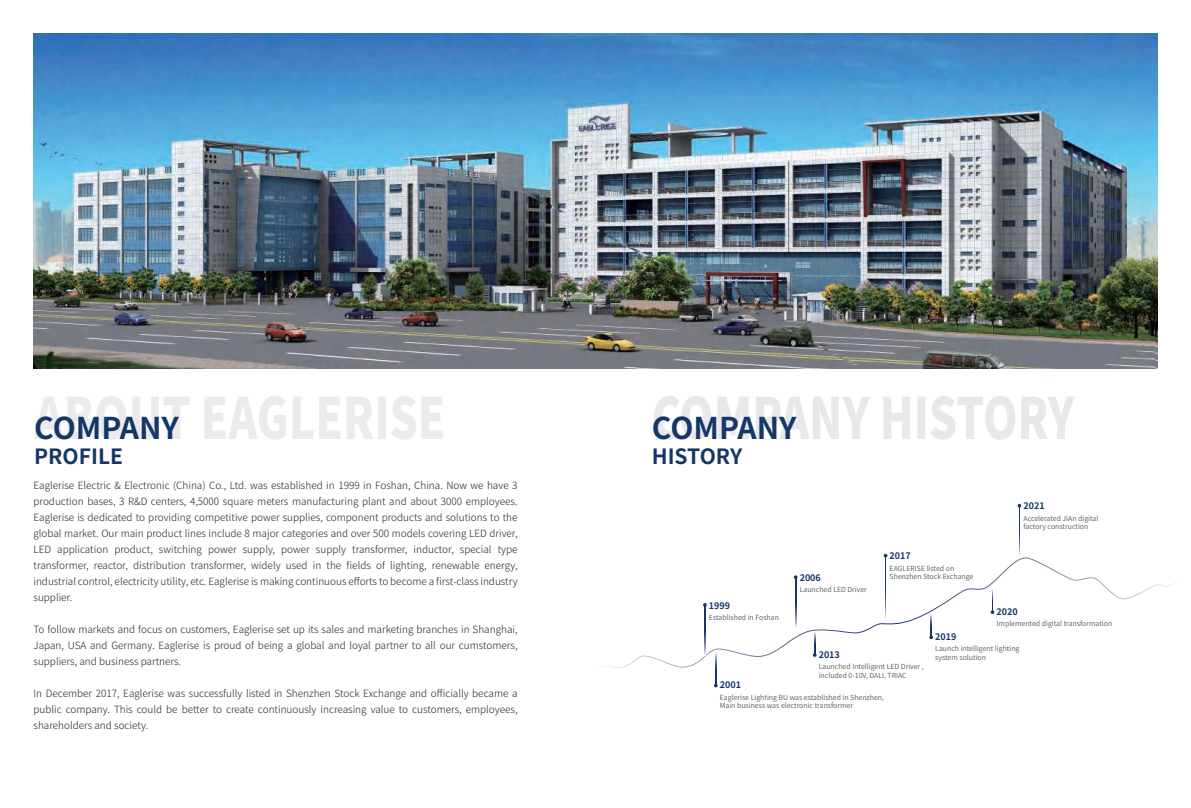
<style>
.page{position:relative;width:1191px;height:808px;background:#fff}
.page>*{position:absolute;margin:0;border:0;box-sizing:border-box;transform-origin:0 0}
.t1{font:800 56.9px "Source Han Sans CN";color:#e8e8e9;scale:.77 1}
.t2{font:700 30px "Source Han Sans CN";color:#153768}
.t3{font:700 21px "Source Han Sans CN";color:#153768}
.t4{font:300 10px/16px "Source Han Sans CN";color:#231f20;text-align:justify}
.t5{font:700 9px "Source Han Sans CN";color:#153768}
.t6{font:7px/8.4px "Source Han Sans CN";color:#57585a}
</style>
<div class="page">
<svg style="left:604px;top:557px;width:573px;height:113px"></svg>
<svg style="left:704px;top:606px;width:1px;height:49px"></svg>
<svg style="left:715px;top:651px;width:1px;height:35px"></svg>
<svg style="left:813px;top:631px;width:3px;height:26px"></svg>
<svg style="left:929px;top:613px;width:4px;height:26px"></svg>
<svg style="left:990px;top:588px;width:4px;height:26px"></svg>
<svg style="left:795px;top:578px;width:1px;height:49px"></svg>
<svg style="left:885px;top:557px;width:1px;height:62px"></svg>
<svg style="left:1017px;top:504px;width:4px;height:4px"></svg>
<svg style="left:1019px;top:507px;width:1px;height:49px"></svg>
<img style="left:33px;top:34px;width:1124px;height:334px">
<h2 class="t2" style="left:34px;top:411px;width:146px">COMPANY</h2>
<h3 class="t3" style="left:34px;top:445px;width:90px">PROFILE</h3>
<p class="t4" style="left:33px;top:478px;width:485px">Eaglerise Electric &amp; Electronic (China) Co., Ltd. was established in 1999 in Foshan, China. Now we have 3 production bases, 3 R&amp;D centers, 4,5000 square meters manufacturing plant and about 3000 employees.<br>Eaglerise is dedicated to providing competitive power supplies, component products and solutions to the global market. Our main product lines include 8 major categories and over 500 models covering LED driver, LED application product, switching power supply, power supply transformer, inductor, special type transformer, reactor, distribution transformer, widely used in the fields of lighting, renewable energy, industrial control, electricity utility, etc. Eaglerise is making continuous efforts to become a first-class industry supplier.</p>
<p class="t4" style="left:33px;top:622px;width:485px">To follow markets and focus on customers, Eaglerise set up its sales and marketing branches in Shanghai, Japan, USA and Germany. Eaglerise is proud of being a global and loyal partner to all our cumstomers, suppliers, and business partners.</p>
<p class="t4" style="left:33px;top:686px;width:485px">In December 2017, Eaglerise was successfully listed in Shenzhen Stock Exchange and officially became a public company. This could be better to create continuously increasing value to customers, employees, shareholders and society.</p>
<h1 class="t1" style="left:652px;top:386px;width:551px">COMPANY HISTORY</h1>
<h2 class="t2" style="left:652px;top:411px;width:146px">COMPANY</h2>
<h3 class="t3" style="left:652px;top:445px;width:92px">HISTORY</h3>
<p class="t5" style="left:709px;top:600px;width:23px">1999</p>
<p class="t6" style="left:709px;top:613px;width:72px">Established in Foshan</p>
<p class="t5" style="left:799px;top:572px;width:23px">2006</p>
<p class="t6" style="left:799px;top:585px;width:69px">Launched LED Driver</p>
<p class="t5" style="left:889px;top:551px;width:23px">2017</p>
<p class="t6" style="left:889px;top:564px;width:85px">EAGLERISE listed on<br>Shenzhen Stock Exchange</p>
<p class="t5" style="left:1023px;top:501px;width:23px">2021</p>
<p class="t6" style="left:1023px;top:514px;width:76px">Accelerated JiAn digital factory construction</p>
<p class="t5" style="left:996px;top:607px;width:23px">2020</p>
<p class="t6" style="left:996px;top:620px;width:117px">Implemented digital transformation</p>
<p class="t5" style="left:818px;top:649px;width:23px">2013</p>
<p class="t6" style="left:818px;top:662px;width:106px">Launched Intelligent LED Driver , included 0-10V, DALI, TRIAC</p>
<p class="t5" style="left:935px;top:632px;width:23px">2019</p>
<p class="t6" style="left:935px;top:645px;width:86px">Launch intelligent lighting system solution</p>
<p class="t5" style="left:720px;top:680px;width:23px">2001</p>
<p class="t6" style="left:720px;top:693px;width:166px">Eaglerise Lighting BU was established in Shenzhen,<br>Main business was electronic transformer</p>
</div>
